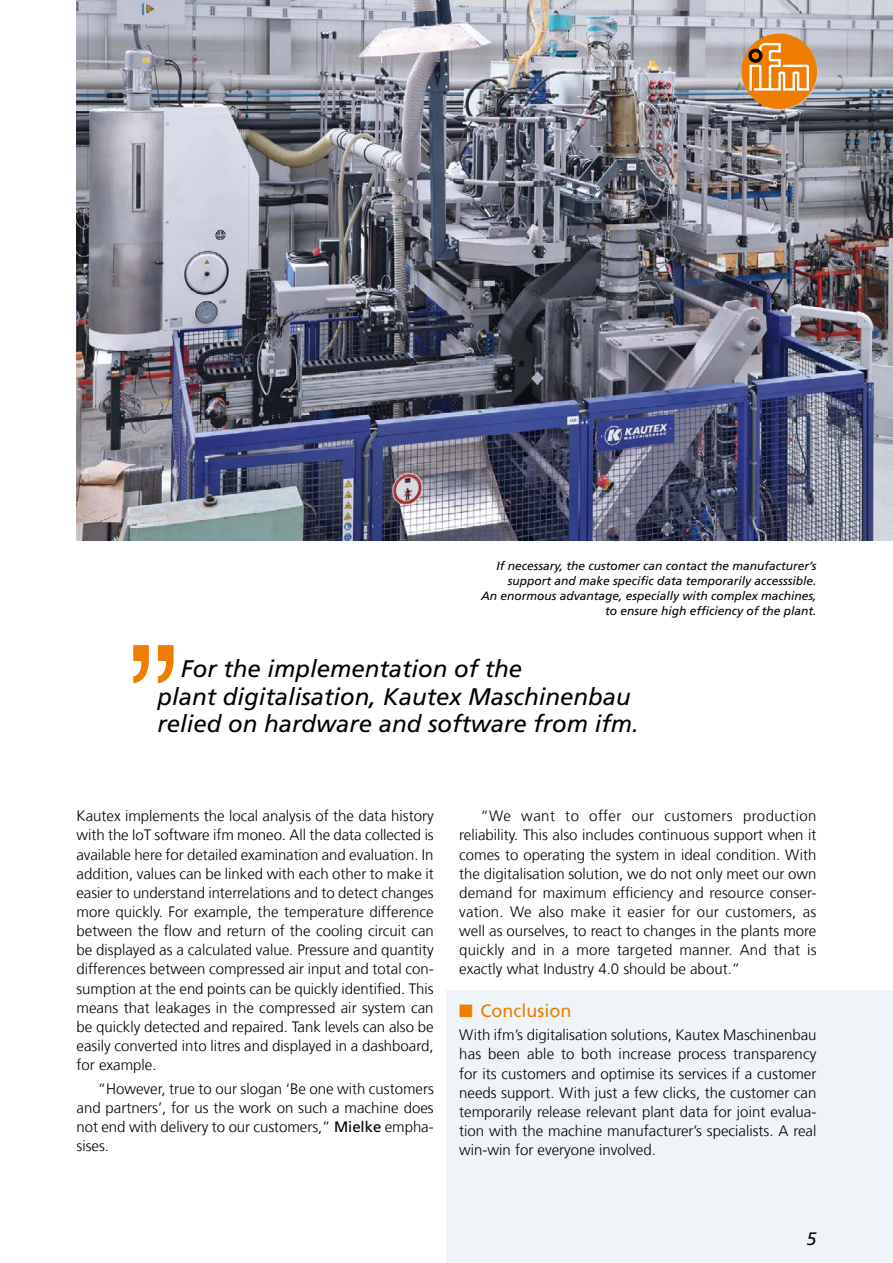
<style>
.page{position:relative;width:893px;height:1263px;background:#fff}
.page>*{position:absolute;margin:0;border:0;box-sizing:border-box;transform-origin:0 0}
.t1{font:150px "Helvetica";color:#ef7d00}
.Zitat{font:italic 24px/27.6px "Frutiger LT Com";color:#000}
.t2{font:18px "Frutiger LT Com";color:#ef7d00}
.t3{font:italic 18px "Frutiger LT Com";color:#000}
.Fließtext_verschacht{font:300 15px/19.2px "Frutiger LT Com";color:#000;text-align:justify}
.Bildunterschrift_reb{font:italic 12px/14.9px "Frutiger LT Com";color:#000;text-align:right}
.s1{font-weight:400}
</style>
<div class="page">
<div style="left:446px;top:991px;width:447px;height:272px;background:#eef4f8"></div>
<img style="left:77px;top:0;width:816px;height:541px">
<svg style="left:743px;top:35px;width:75px;height:75px"></svg>
<div style="left:742px;top:34px;width:74px;height:74px;background:#ef7d00;border-radius:50%"></div>
<div style="left:742px;top:34px;width:75px;height:75px;border:1px solid #ef7d00;border-radius:50%"></div>
<svg style="left:748px;top:43px;width:61px;height:48px"></svg>
<p class="Bildunterschrift_reb" style="left:481px;top:559px;width:337px">If necessary, the customer can contact the manufacturer’s support and make specific data temporarily accesssible.<br>An enormous advantage, especially with complex machines, to ensure high efficiency of the plant.</p>
<p class="t1" style="left:128px;top:493px;width:51px">„</p>
<p class="Zitat" style="left:157px;top:655px;width:483px;text-indent:23px">For the implementation of the<br>plant digitalisation, Kautex Maschinenbau relied on hardware and software from ifm.</p>
<p class="Fließtext_verschacht" style="left:77px;top:807px;width:359px">Kautex implements the local analysis of the data history with the IoT software ifm moneo. All the data collected is available here for detailed examination and evaluation. In addition, values can be linked with each other to make it easier to understand interrelations and to detect changes more quickly. For example, the temperature difference between the flow and return of the cooling circuit can be displayed as a calculated value. Pressure and quantity differences between compressed air input and total con&shy;sumption at the end points can be quickly identified. This means that leakages in the compressed air system can be quickly detected and repaired. Tank levels can also be easily converted into litres and displayed in a dashboard, for example.</p>
<p class="Fließtext_verschacht" style="left:77px;top:1079px;width:359px;text-indent:21px">“However, true to our slogan ‘Be one with customers and partners’, for us the work on such a machine does not end with delivery to our customers,” <span class="s1">Mielke</span> empha&shy;sises.</p>
<p class="Fließtext_verschacht" style="left:459px;top:807px;width:359px;text-indent:21px">“We want to offer our customers production reliability. This also includes continuous support when it comes to operating the system in ideal condition. With the digitalisation solution, we do not only meet our own demand for maximum efficiency and resource conser&shy;vation. We also make it easier for our customers, as well as ourselves, to react to changes in the plants more quickly and in a more targeted manner. And that is exactly what Industry 4.0 should be about.”</p>
<p class="t2" style="left:459px;top:1000px;width:114px">■ Conclusion</p>
<p class="Fließtext_verschacht" style="left:459px;top:1026px;width:359px">With ifm’s digitalisation solutions, Kautex Maschinenbau has been able to both increase process transparency for its customers and optimise its services if a customer needs support. With just a few clicks, the customer can temporarily release relevant plant data for joint evalua&shy;tion with the machine manufacturer’s specialists. A real win-win for everyone involved.</p>
<p class="t3" style="left:806px;top:1228px;width:12px">5</p>
</div>
